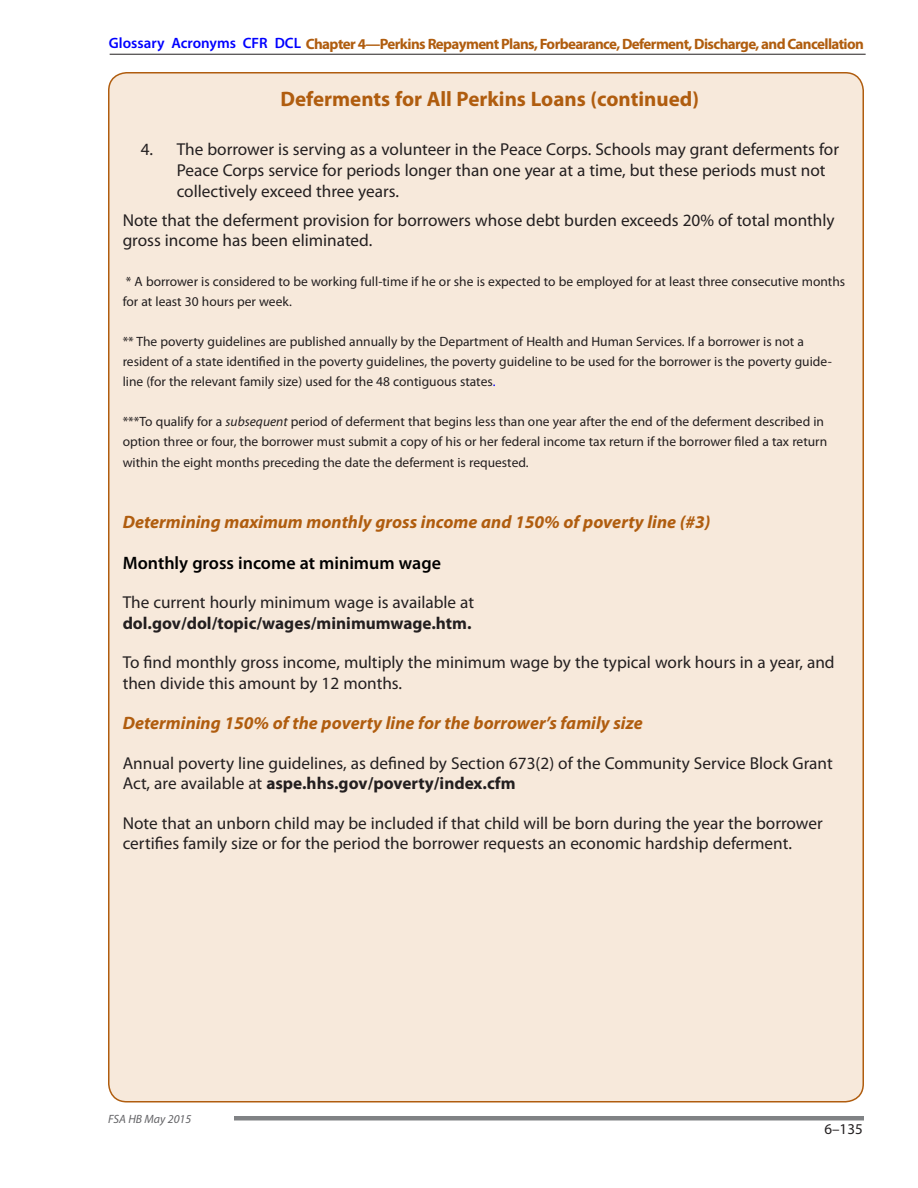
<style>
.page{position:relative;width:918px;height:1188px;background:#fff}
.page>*{position:absolute;margin:0;border:0;box-sizing:border-box;transform-origin:0 0}
.Boxed_Head__ID{font:700 21px "Myriad Pro";color:#b05d0f}
.Boxed_Subhead__ID{font:italic 700 18px "Myriad Pro";color:#b05d0f}
.Boxed_Subhead__ID-2{font:600 18px "Myriad Pro";color:#000}
.Boxed_Text_No_Indent{font:17.25px/20.2px "Myriad Pro";color:#231f20}
.Boxed_List_1_Numbere{font:17.25px/20.7px "Myriad Pro";color:#231f20}
.t1{font:700 15px "Myriad Pro";letter-spacing:-.04em;color:#b05d0f}
.t2{font:15px "Myriad Pro";color:#231f20}
.Boxed_Text_No_Indent-2{font:13.5px/20.2px "Myriad Pro";color:#231f20}
.t3{font:italic 12px "Myriad Pro";color:#636366}
.s1{font-weight:600;color:#00f}
.s2{color:#00f}
.s3{font-style:italic}
.s4{font-weight:700}
</style>
<div class="page">
<hr style="left:110px;top:54px;width:756px;height:1px;background:#231f20">
<hr style="left:234px;top:1116px;width:630px;height:4px;background:#808285">
<div style="left:109px;top:73px;width:754px;height:1029px;background:#f7e9db;border-radius:18px"></div>
<p class="t1" style="left:109px;top:34px;width:757px"><span class="s1">Glossary Acronyms CFR DCL</span> Chapter 4—Perkins Repayment Plans, Forbearance, Deferment, Discharge, and Cancellation</p>
<p class="Boxed_Head__ID" style="left:281px;top:85px;width:420px">Deferments for All Perkins Loans (continued)</p>
<p class="Boxed_List_1_Numbere" style="left:177px;top:139px;width:664px;text-indent:-36px">4. The borrower is serving as a volunteer in the Peace Corps. Schools may grant deferments for<br>Peace Corps service for periods longer than one year at a time, but these periods must not collectively exceed three years.</p>
<p class="Boxed_Text_No_Indent" style="left:123px;top:210px;width:714px">Note that the deferment provision for borrowers whose debt burden exceeds 20% of total monthly gross income has been eliminated.</p>
<p class="Boxed_Text_No_Indent-2" style="left:123px;top:271px;width:724px">* A borrower is considered to be working full-time if he or she is expected to be employed for at least three consecutive months for at least 30 hours per week.</p>
<p class="Boxed_Text_No_Indent-2" style="left:123px;top:331px;width:711px">** The poverty guidelines are published annually by the Department of Health and Human Services. If a borrower is not a resident of a state identified in the poverty guidelines, the poverty guideline to be used for the borrower is the poverty guide&shy;line (for the relevant family size) used for the 48 contiguous states<span class="s2">.</span></p>
<p class="Boxed_Text_No_Indent-2" style="left:123px;top:411px;width:706px">***To qualify for a <span class="s3">subsequent</span> period of deferment that begins less than one year after the end of the deferment described in option three or four, the borrower must submit a copy of his or her federal income tax return if the borrower filed a tax return within the eight months preceding the date the deferment is requested.</p>
<p class="Boxed_Subhead__ID" style="left:123px;top:510px;width:589px">Determining maximum monthly gross income and 150% of poverty line (#3)</p>
<p class="Boxed_Subhead__ID-2" style="left:123px;top:551px;width:320px">Monthly gross income at minimum wage</p>
<p class="Boxed_Text_No_Indent" style="left:123px;top:592px;width:353px">The current hourly minimum wage is available at <span class="s4">dol.gov/dol/topic/wages/minimumwage.htm.</span></p>
<p class="Boxed_Text_No_Indent" style="left:123px;top:652px;width:713px">To find monthly gross income, multiply the minimum wage by the typical work hours in a year, and then divide this amount by 12 months.</p>
<p class="Boxed_Subhead__ID" style="left:123px;top:711px;width:522px">Determining 150% of the poverty line for the borrower’s family size</p>
<p class="Boxed_Text_No_Indent" style="left:123px;top:753px;width:712px">Annual poverty line guidelines, as defined by Section 673(2) of the Community Service Block Grant<br>Act, are available at <span class="s4">aspe.hhs.gov/poverty/index.cfm</span></p>
<p class="Boxed_Text_No_Indent" style="left:123px;top:813px;width:702px">Note that an unborn child may be included if that child will be born during the year the borrower certifies family size or for the period the borrower requests an economic hardship deferment.</p>
<p class="t3" style="left:108px;top:1111px;width:85px">FSA HB May 2015</p>
<p class="t2" style="left:824px;top:1120px;width:40px">6–135</p>
</div>
